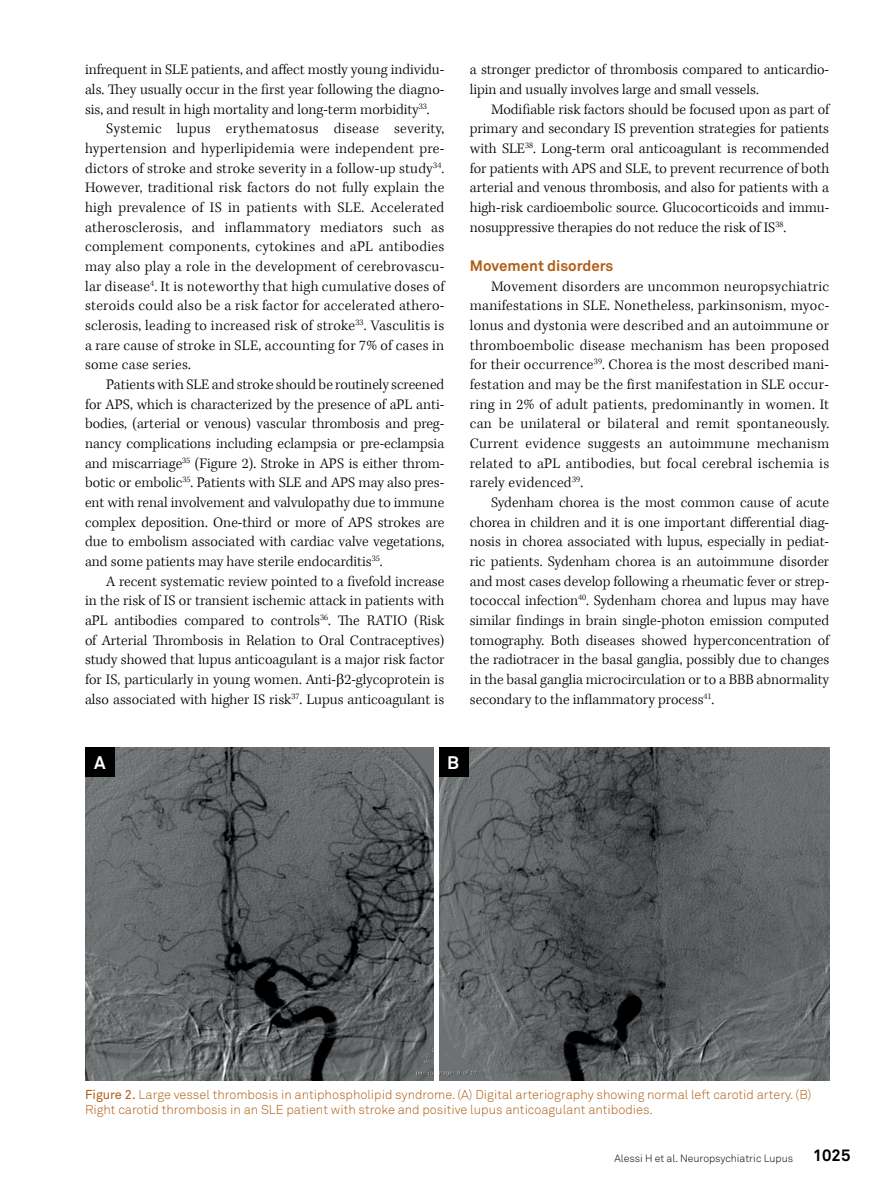
<style>
.page{position:relative;width:893px;height:1191px;background:#fff}
.page>*{position:absolute;margin:0;border:0;box-sizing:border-box;transform-origin:0 0}
.t1{font:700 18px "Akkurat Pro";color:#fff}
.t2{font:300 15px/19.6px "Kepler Std";letter-spacing:.005em;color:#000;text-align:justify}
.t3{font:700 15px "Akkurat Pro";color:#b15c12}
.t4{font:12.75px/15.3px "Akkurat Light Pro";color:#b15c12}
.t5{font:10.5px "Akkurat Light Pro";color:#000}
.s1{font-family:"Akkurat Pro"}
.s2{font-family:"Akkurat Pro";font-weight:700;font-size:16.5px}
</style>
<div class="page">
<img style="left:85px;top:747px;width:349px;height:333px">
<img style="left:439px;top:747px;width:390px;height:333px">
<div style="left:85px;top:747px;width:30px;height:30px;background:#000"></div>
<div style="left:439px;top:747px;width:30px;height:30px;background:#000"></div>
<p class="t2" style="left:85px;top:60px;width:361px">infrequent in SLE patients, and affect mostly young individu-</p>
<p class="t2" style="left:85px;top:80px;width:361px">als. They usually occur in the first year following the diagno-</p>
<p class="t2" style="left:85px;top:100px;width:346px">sis, and result in high mortality and long-term morbidity<sup>33</sup>.</p>
<p class="t2" style="left:106px;top:119px;width:340px">Systemic lupus erythematosus disease severity,</p>
<p class="t2" style="left:85px;top:139px;width:361px">hypertension and hyperlipidemia were independent pre-</p>
<p class="t2" style="left:85px;top:159px;width:361px">dictors of stroke and stroke severity in a follow-up study<sup>34</sup>.</p>
<p class="t2" style="left:85px;top:178px;width:361px">However, traditional risk factors do not fully explain the</p>
<p class="t2" style="left:85px;top:198px;width:361px">high prevalence of IS in patients with SLE. Accelerated</p>
<p class="t2" style="left:85px;top:218px;width:361px">atherosclerosis, and inflammatory mediators such as</p>
<p class="t2" style="left:85px;top:237px;width:361px">complement components, cytokines and aPL antibodies</p>
<p class="t2" style="left:85px;top:257px;width:361px">may also play a role in the development of cerebrovascu-</p>
<p class="t2" style="left:85px;top:277px;width:361px">lar disease<sup>4</sup>. It is noteworthy that high cumulative doses of</p>
<p class="t2" style="left:85px;top:296px;width:361px">steroids could also be a risk factor for accelerated athero-</p>
<p class="t2" style="left:85px;top:316px;width:361px">sclerosis, leading to increased risk of stroke<sup>33</sup>. Vasculitis is</p>
<p class="t2" style="left:85px;top:336px;width:361px">a rare cause of stroke in SLE, accounting for 7% of cases in</p>
<p class="t2" style="left:85px;top:355px;width:107px">some case series.</p>
<p class="t2" style="left:106px;top:375px;width:340px">Patients with SLE and stroke should be routinely screened</p>
<p class="t2" style="left:85px;top:395px;width:361px">for APS, which is characterized by the presence of aPL anti-</p>
<p class="t2" style="left:85px;top:414px;width:361px">bodies, (arterial or venous) vascular thrombosis and preg-</p>
<p class="t2" style="left:85px;top:434px;width:361px">nancy complications including eclampsia or pre-eclampsia</p>
<p class="t2" style="left:85px;top:454px;width:361px">and miscarriage<sup>35</sup> (Figure 2). Stroke in APS is either throm-</p>
<p class="t2" style="left:85px;top:473px;width:361px">botic or embolic<sup>35</sup>. Patients with SLE and APS may also pres-</p>
<p class="t2" style="left:85px;top:493px;width:361px">ent with renal involvement and valvulopathy due to immune</p>
<p class="t2" style="left:85px;top:512px;width:361px">complex deposition. One-third or more of APS strokes are</p>
<p class="t2" style="left:85px;top:532px;width:361px">due to embolism associated with cardiac valve vegetations,</p>
<p class="t2" style="left:85px;top:552px;width:299px">and some patients may have sterile endocarditis<sup>35</sup>.</p>
<p class="t2" style="left:106px;top:571px;width:340px">A recent systematic review pointed to a fivefold increase</p>
<p class="t2" style="left:85px;top:591px;width:361px">in the risk of IS or transient ischemic attack in patients with</p>
<p class="t2" style="left:85px;top:611px;width:361px">aPL antibodies compared to controls<sup>36</sup>. The RATIO (Risk</p>
<p class="t2" style="left:85px;top:630px;width:361px">of Arterial Thrombosis in Relation to Oral Contraceptives)</p>
<p class="t2" style="left:85px;top:650px;width:361px">study showed that lupus anticoagulant is a major risk factor</p>
<p class="t2" style="left:85px;top:670px;width:361px">for IS, particularly in young women. Anti- 2-glycoprotein is</p>
<p class="t2" style="left:85px;top:689px;width:361px">also associated with higher IS risk<sup>37</sup>. Lupus anticoagulant is</p>
<p class="t2" style="left:470px;top:60px;width:361px">a stronger predictor of thrombosis compared to anticardio&shy;lipin and usually involves large and small vessels.</p>
<p class="t2" style="left:470px;top:100px;width:361px;text-indent:21px">Modifiable risk factors should be focused upon as part of primary and secondary IS prevention strategies for patients with SLE<sup>38</sup>. Long-term oral anticoagulant is recommended for patients with APS and SLE, to prevent recurrence of both arterial and venous thrombosis, and also for patients with a high-risk cardioembolic source. Glucocorticoids and immu&shy;nosuppressive therapies do not reduce the risk of IS<sup>38</sup>.</p>
<p class="t3" style="left:470px;top:256px;width:145px">Movement disorders</p>
<p class="t2" style="left:470px;top:277px;width:361px;text-indent:21px">Movement disorders are uncommon neuropsychiatric manifestations in SLE. Nonetheless, parkinsonism, myoc&shy;lonus and dystonia were described and an autoimmune or thromboembolic disease mechanism has been proposed for their occurrence<sup>39</sup>. Chorea is the most described mani&shy;festation and may be the first manifestation in SLE occur&shy;ring in 2% of adult patients, predominantly in women. It can be unilateral or bilateral and remit spontaneously.<br>Current evidence suggests an autoimmune mechanism related to aPL antibodies, but focal cerebral ischemia is rarely evidenced<sup>39</sup>.</p>
<p class="t2" style="left:470px;top:493px;width:361px;text-indent:21px">Sydenham chorea is the most common cause of acute chorea in children and it is one important differential diag&shy;nosis in chorea associated with lupus, especially in pediat&shy;ric patients. Sydenham chorea is an autoimmune disorder and most cases develop following a rheumatic fever or strep&shy;tococcal infection<sup>40</sup>. Sydenham chorea and lupus may have similar findings in brain single-photon emission computed tomography. Both diseases showed hyperconcentration of the radiotracer in the basal ganglia, possibly due to changes in the basal ganglia microcirculation or to a BBB abnormality secondary to the inflammatory process<sup>41</sup>.</p>
<p class="t1" style="left:94px;top:751px;width:13px">A</p>
<p class="t1" style="left:447px;top:751px;width:13px">B</p>
<p class="t4" style="left:85px;top:1087px;width:728px"><span class="s1">Figure 2.</span> Large vessel thrombosis in antiphospholipid syndrome. (A) Digital arteriography showing normal left carotid artery. (B)<br>Right carotid thrombosis in an SLE patient with stroke and positive lupus anticoagulant antibodies.</p>
<p class="t5" style="left:614px;top:1151px;width:237px">Alessi H et al. Neuropsychiatric Lupus <span class="s2">1025</span></p>
</div>
